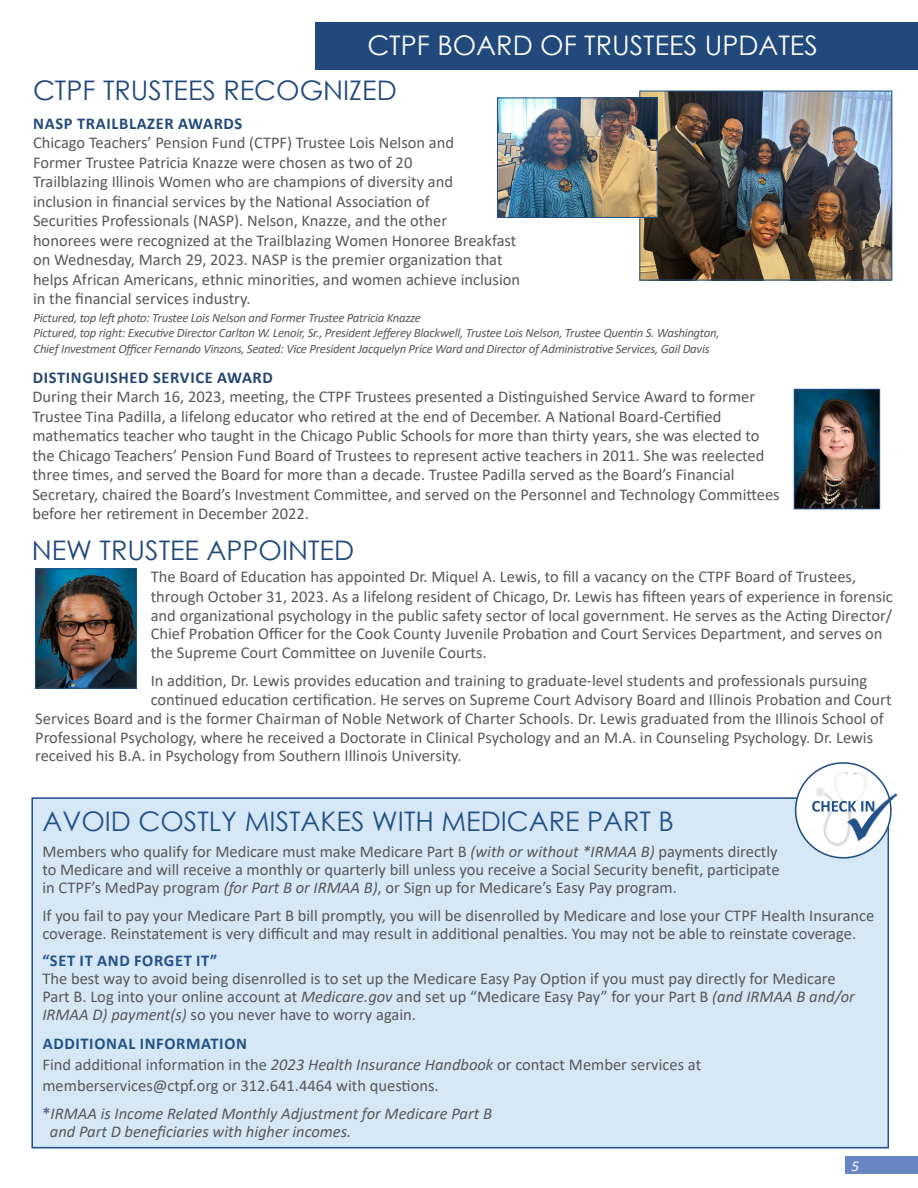
<style>
.page{position:relative;width:918px;height:1188px;background:#fff}
.page>*{position:absolute;margin:0;border:0;box-sizing:border-box;transform-origin:0 0}
.t1{font:27px "Century Gothic";color:#21497c}
.t2{font:27px "Century Gothic";color:#225188}
.t3{font:27px "Century Gothic";color:#fff}
.t4{font:16.5px/19.5px "Calibri";color:#57585a}
.t5{font:italic 16.5px "Calibri";letter-spacing:-.01em;color:#57585a}
.t6{font:700 16.5px "Calibri";letter-spacing:.04em;color:#225188}
.t7{font:700 16.5px "Calibri";letter-spacing:.04em;color:#244671}
.t8{font:700 16.5px "Calibri";letter-spacing:.04em;color:#21497c}
.t9{font:italic 15px "Calibri";color:#fff}
.t10{font:italic 12.75px "Calibri";letter-spacing:-.03em;color:#57585a}
.s1{font-style:italic}
.s2{font-weight:700;font-style:normal;color:#556898}
</style>
<div class="page">
<div style="left:32px;top:797px;width:857px;height:352px;background:#d6e8f6"></div>
<div style="left:316px;top:23px;width:602px;height:47px;background:#21497c"></div>
<div style="left:32px;top:797px;width:857px;height:351px;border:2px solid #225188"></div>
<img style="left:641px;top:93px;width:249px;height:185px">
<div style="left:639px;top:91px;width:253px;height:189px;border:1px solid #225188"></div>
<img style="left:37px;top:571px;width:98px;height:115px">
<div style="left:35px;top:569px;width:102px;height:119px;border:1px solid #225188"></div>
<img style="left:499px;top:99px;width:157px;height:117px">
<div style="left:497px;top:97px;width:161px;height:121px;border:1px solid #225188"></div>
<img style="left:796px;top:391px;width:82px;height:116px">
<div style="left:794px;top:389px;width:86px;height:120px;border:1px solid #225188"></div>
<div style="left:796px;top:763px;width:95px;height:95px;background:#fff;border-radius:50%"></div>
<div style="left:795px;top:762px;width:97px;height:97px;border:2px solid #225188;border-radius:50%"></div>
<img style="left:813px;top:770px;width:54px;height:77px">
<svg style="left:812px;top:793px;width:86px;height:49px"></svg>
<div style="left:845px;top:1156px;width:73px;height:18px;background:#6986c4"></div>
<p class="t3" style="left:367px;top:27px;width:452px">CTPF BOARD OF TRUSTEES UPDATES</p>
<p class="t1" style="left:33px;top:71px;width:365px">CTPF TRUSTEES RECOGNIZED</p>
<p class="t8" style="left:33px;top:111px;width:211px">NASP TRAILBLAZER AWARDS</p>
<p class="t4" style="left:33px;top:132px;width:423px">Chicago Teachers’ Pension Fund (CTPF) Trustee Lois Nelson and</p>
<p class="t4" style="left:33px;top:152px;width:381px">Former Trustee Patricia Knazze were chosen as two of 20</p>
<p class="t4" style="left:33px;top:171px;width:422px">Trailblazing Illinois Women who are champions of diversity and</p>
<p class="t4" style="left:33px;top:191px;width:398px">inclusion in financial services by the National Association of</p>
<p class="t4" style="left:33px;top:210px;width:416px">Securities Professionals (NASP). Nelson, Knazze, and the other</p>
<p class="t4" style="left:33px;top:230px;width:489px">honorees were recognized at the Trailblazing Women Honoree Breakfast on Wednesday, March 29, 2023. NASP is the premier organization that helps African Americans, ethnic minorities, and women achieve inclusion in the financial services industry.</p>
<p class="t10" style="left:34px;top:309px;width:389px">Pictured, top left photo: Trustee Lois Nelson and Former Trustee Patricia Knazze</p>
<p class="t10" style="left:34px;top:324px;width:687px">Pictured, top right: Executive Director Carlton W. Lenoir, Sr., President Jefferey Blackwell, Trustee Lois Nelson, Trustee Quentin S. Washington,</p>
<p class="t10" style="left:34px;top:340px;width:678px">Chief Investment Officer Fernando Vinzons, Seated: Vice President Jacquelyn Price Ward and Director of Administrative Services, Gail Davis</p>
<p class="t7" style="left:33px;top:366px;width:242px">DISTINGUISHED SERVICE AWARD</p>
<p class="t4" style="left:32px;top:387px;width:724px">During their March 16, 2023, meeting, the CTPF Trustees presented a Distinguished Service Award to former<br>Trustee Tina Padilla, a lifelong educator who retired at the end of December. A National Board-Certified</p>
<p class="t4" style="left:32px;top:426px;width:729px">mathematics teacher who taught in the Chicago Public Schools for more than thirty years, she was elected to</p>
<p class="t4" style="left:32px;top:445px;width:734px">the Chicago Teachers’ Pension Fund Board of Trustees to represent active teachers in 2011. She was reelected three times, and served the Board for more than a decade. Trustee Padilla served as the Board’s Financial</p>
<p class="t4" style="left:32px;top:484px;width:749px">Secretary, chaired the Board’s Investment Committee, and served on the Personnel and Technology Committees before her retirement in December 2022.</p>
<p class="t1" style="left:32px;top:531px;width:324px">NEW TRUSTEE APPOINTED</p>
<p class="t4" style="left:151px;top:567px;width:744px;line-height:18.9px">The Board of Education has appointed Dr. Miquel A. Lewis, to fill a vacancy on the CTPF Board of Trustees, through October 31, 2023. As a lifelong resident of Chicago, Dr. Lewis has fifteen years of experience in forensic and organizational psychology in the public safety sector of local government. He serves as the Acting Director/ Chief Probation Officer for the Cook County Juvenile Probation and Court Services Department, and serves on the Supreme Court Committee on Juvenile Courts.</p>
<p class="t4" style="left:151px;top:671px;width:742px;line-height:18.8px">In addition, Dr. Lewis provides education and training to graduate-level students and professionals pursuing continued education certification. He serves on Supreme Court Advisory Board and Illinois Probation and Court</p>
<p class="t4" style="left:35px;top:709px;width:850px;line-height:18.8px">Services Board and is the former Chairman of Noble Network of Charter Schools. Dr. Lewis graduated from the Illinois School of<br>Professional Psychology, where he received a Doctorate in Clinical Psychology and an M.A. in Counseling Psychology. Dr. Lewis received his B.A. in Psychology from Southern Illinois University.</p>
<p class="t2" style="left:42px;top:803px;width:633px">AVOID COSTLY MISTAKES WITH MEDICARE PART B</p>
<p class="t4" style="left:42px;top:842px;width:739px;line-height:18px;text-align:justify">Members who qualify for Medicare must make Medicare Part B <span class="s1">(with or without *IRMAA B)</span> payments directly to Medicare and will receive a monthly or quarterly bill unless you receive a Social Security benefit, participate in CTPF’s MedPay program <span class="s1">(for Part B or IRMAA B)</span>, or Sign up for Medicare’s Easy Pay program.</p>
<p class="t4" style="left:42px;top:906px;width:834px;line-height:18px">If you fail to pay your Medicare Part B bill promptly, you will be disenrolled by Medicare and lose your CTPF Health Insurance coverage. Reinstatement is very difficult and may result in additional penalties. You may not be able to reinstate coverage.</p>
<p class="t6" style="left:42px;top:949px;width:176px">“SET IT AND FORGET IT”</p>
<p class="t4" style="left:42px;top:969px;width:795px">The best way to avoid being disenrolled is to set up the Medicare Easy Pay Option if you must pay directly for Medicare</p>
<p class="t4" style="left:42px;top:987px;width:814px;line-height:18px">Part B. Log into your online account at <span class="s1">Medicare.gov</span> and set up “Medicare Easy Pay” for your Part B <span class="s1">(and IRMAA B and/or<br>IRMAA D) payment(s)</span> so you never have to worry again.</p>
<p class="t6" style="left:43px;top:1032px;width:206px">ADDITIONAL INFORMATION</p>
<p class="t4" style="left:42px;top:1054px;width:660px">Find additional information in the <span class="s1">2023 Health Insurance Handbook</span> or contact Member services at</p>
<p class="t4" style="left:42px;top:1075px;width:398px">memberservices@ctpf.org or 312.641.4464 with questions.</p>
<p class="t5" style="left:42px;top:1102px;width:451px"><span class="s2">*</span>IRMAA is Income Related Monthly Adjustment for Medicare Part B</p>
<p class="t5" style="left:50px;top:1120px;width:303px">and Part D beneficiaries with higher incomes.</p>
<p class="t9" style="left:851px;top:1156px;width:9px">5</p>
</div>
